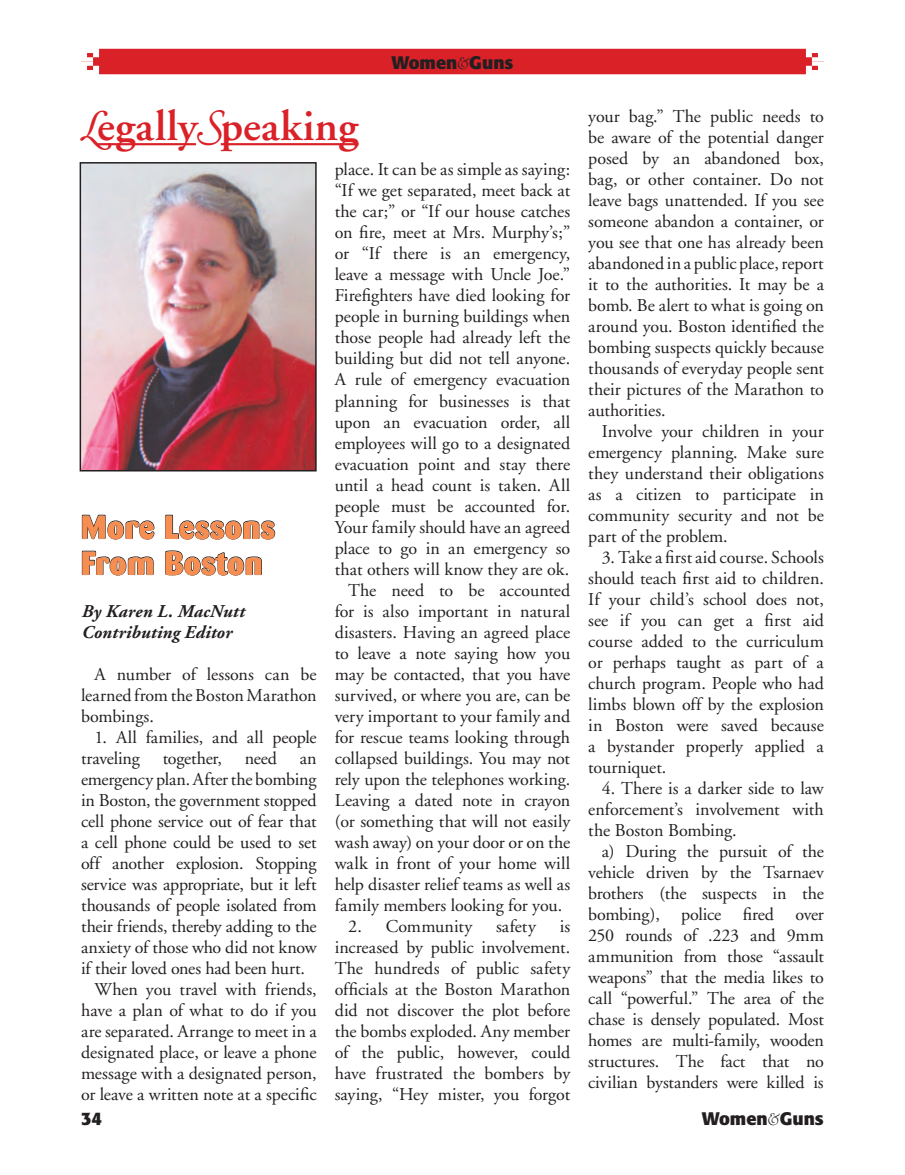
<style>
.page{position:relative;width:905px;height:1175px;background:#fff}
.page>*{position:absolute;margin:0;border:0;box-sizing:border-box;transform-origin:0 0}
.t1{font:600 43.5px "Adobe Garamond";letter-spacing:.005em;color:#da2128}
.t2{font:800 33px "Barmeno";letter-spacing:.01em;color:#f68d51}
.t3{font:18px/21px "Adobe Garamond";letter-spacing:-.005em;color:#231f20;text-align:justify}
.t4{font:italic 700 18px "Adobe Garamond";letter-spacing:.005em;color:#231f20}
.t5{font:700 18px "Formata";color:#231f20}
.s1{font-family:"Adobe Garamond Alt";font-weight:400;font-style:italic}
.s2{font-family:"University Roman";font-weight:400}
</style>
<div class="page">
<img style="left:83px;top:165px;width:230px;height:303px">
<div style="left:80px;top:162px;width:236px;height:309px;border:2px solid #231f20"></div>
<hr style="left:97px;top:143px;width:99px;height:2px;background:#da2128">
<hr style="left:221px;top:143px;width:137px;height:2px;background:#da2128">
<div style="left:81px;top:49px;width:743px;height:25px;background:#da2128"></div>
<svg style="left:82px;top:514px;width:73px;height:26px"></svg>
<svg style="left:165px;top:514px;width:110px;height:26px"></svg>
<svg style="left:82px;top:550px;width:72px;height:26px"></svg>
<svg style="left:165px;top:550px;width:97px;height:26px"></svg>
<p class="t1" style="left:80px;top:102px;width:280px"><span class="s1">L</span>egally<span class="s1">S</span>peaking</p>
<p class="t5" style="left:391px;top:51px;width:124px">Women<span class="s2">&amp;</span>Guns</p>
<p class="t2" style="left:81px;top:506px;width:196px">More Lessons</p>
<p class="t2" style="left:81px;top:542px;width:183px">From Boston</p>
<p class="t4" style="left:81px;top:601px;width:164px">By Karen L. MacNutt</p>
<p class="t4" style="left:81px;top:622px;width:152px">Contributing Editor</p>
<p class="t3" style="left:81px;top:664px;width:237px;text-indent:14px">A number of lessons can be learned from the Boston Marathon bombings.</p>
<p class="t3" style="left:81px;top:727px;width:237px;text-indent:14px">1. All families, and all people traveling</p>
<p class="t3" style="left:163px;top:748px;width:61px">together,</p>
<p class="t3" style="left:245px;top:748px;width:34px">need</p>
<p class="t3" style="left:81px;top:748px;width:237px;text-indent:219px">an emergency plan. After the bombing in Boston, the government stopped cell phone service out of fear that a cell phone could be used to set off another explosion. Stopping service was appropriate, but it left thousands of people isolated from their friends, thereby adding to the anxiety of those who did not know if their loved ones had been hurt.</p>
<p class="t3" style="left:81px;top:979px;width:237px;text-indent:14px">When you travel with friends, have a plan of what to do if you are separated. Arrange to meet in a designated place, or leave a phone message with a designated person, or leave a written note at a specific</p>
<p class="t3" style="left:334px;top:160px;width:237px">place. It can be as simple as saying: “If we get separated, meet back at the car;” or “If our house catches on fire, meet at Mrs. Murphy’s;” or “If there is an emergency, leave a message with Uncle Joe.” Firefighters have died looking for people in burning buildings when those people had already left the building but did not tell anyone.<br>A rule of emergency evacuation planning for businesses is that upon an evacuation order, all employees will go to a designated evacuation point and stay there until a head count is taken. All people must be accounted for.<br>Your family should have an agreed place to go in an emergency so that others will know they are ok.</p>
<p class="t3" style="left:334px;top:580px;width:237px;text-indent:14px">The need to be accounted for is also important in natural disasters. Having an agreed place to leave a note saying how you may be contacted, that you have survived, or where you are, can be very important to your family and for rescue teams looking through collapsed buildings. You may not rely upon the telephones working.<br>Leaving a dated note in crayon (or something that will not easily wash away) on your door or on the walk in front of your home will help disaster relief teams as well as family members looking for you.</p>
<p class="t3" style="left:348px;top:916px;width:126px">2. Community</p>
<p class="t3" style="left:496px;top:916px;width:41px">safety</p>
<p class="t3" style="left:334px;top:916px;width:237px;text-indent:225px">is increased by public involvement.<br>The hundreds of public safety officials at the Boston Marathon did not discover the plot before the bombs exploded. Any member of the public, however, could have frustrated the bombers by saying, “Hey mister, you forgot</p>
<p class="t3" style="left:588px;top:106px;width:237px">your bag.” The public needs to be aware of the potential danger posed by an abandoned box, bag, or other container. Do not leave bags unattended. If you see someone abandon a container, or you see that one has already been abandoned in a public place, report it to the authorities. It may be a bomb. Be alert to what is going on around you. Boston identified the bombing suspects quickly because thousands of everyday people sent their pictures of the Marathon to authorities.</p>
<p class="t3" style="left:588px;top:421px;width:237px;text-indent:14px">Involve your children in your emergency planning. Make sure they understand their obligations as a citizen to participate in community security and not be part of the problem.</p>
<p class="t3" style="left:588px;top:547px;width:237px;text-indent:14px">3. Take a first aid course. Schools should teach first aid to children.<br>If your child’s school does not, see if you can get a first aid course added to the curriculum or perhaps taught as part of a church program. People who had limbs blown off by the explosion in Boston were saved because a bystander properly applied a tourniquet.</p>
<p class="t3" style="left:588px;top:778px;width:237px;text-indent:14px">4. There is a darker side to law enforcement’s involvement with the Boston Bombing.</p>
<p class="t3" style="left:588px;top:841px;width:237px;text-indent:14px">a) During the pursuit of the vehicle driven by the Tsarnaev brothers (the suspects in the bombing), police fired over 250 rounds of .223 and 9mm ammunition from those “assault weapons” that the media likes to call “powerful.” The area of the chase is densely populated. Most homes are multi-family, wooden structures. The fact that no civilian bystanders were killed is</p>
<p class="t5" style="left:81px;top:1107px;width:22px">34</p>
<p class="t5" style="left:701px;top:1107px;width:124px">Women<span class="s2">&amp;</span>Guns</p>
</div>
